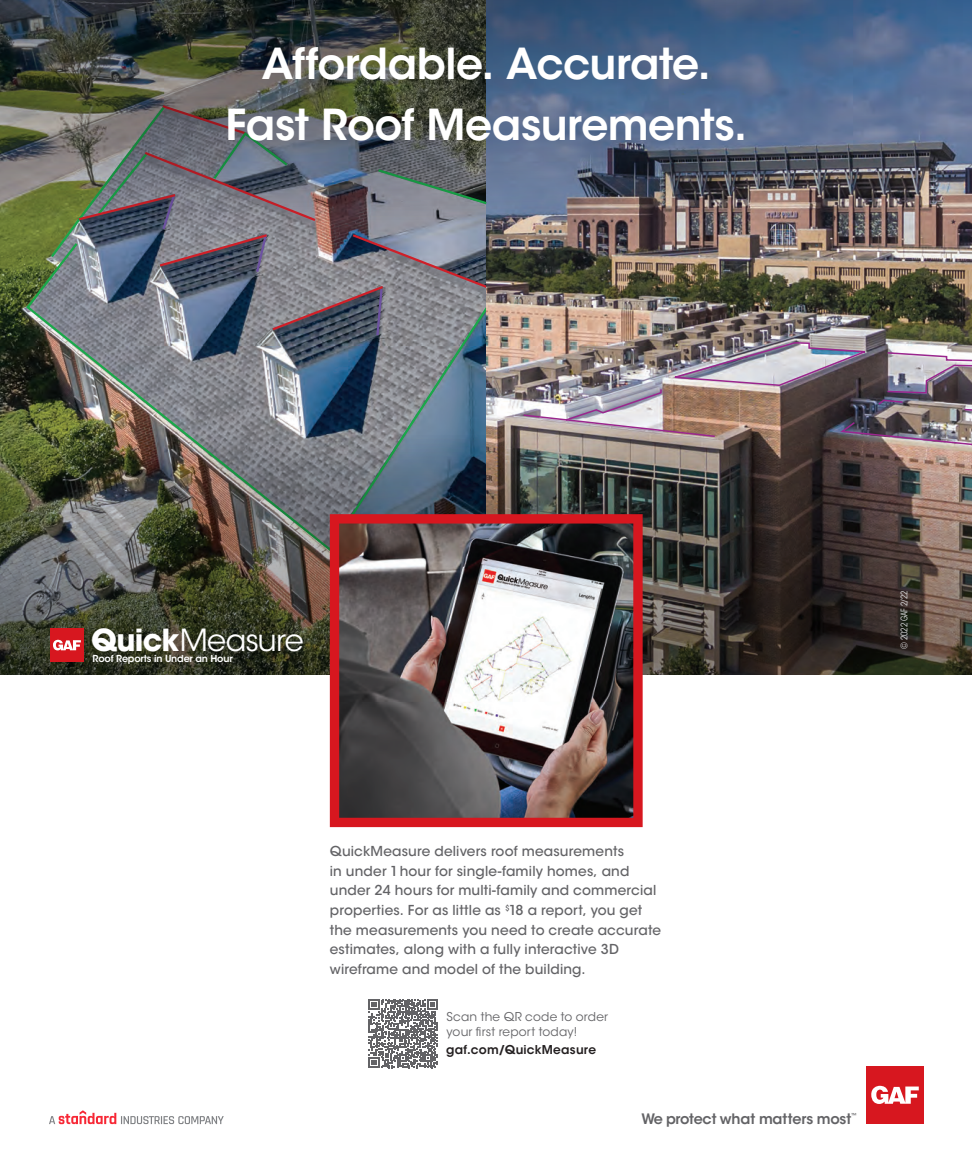
<style>
.page{position:relative;width:972px;height:1175px;background:#fff}
.page>*{position:absolute;margin:0;border:0;box-sizing:border-box;transform-origin:0 0}
.t1{font:600 42.45px/61.2px "ITC Avant Garde Std";letter-spacing:-.015em;color:#fff;text-align:center}
.t2{font:30.3px "ITC Avant Garde Std";letter-spacing:-.03em;color:#fff}
.t3{font:600 14.25px "ITC Avant Garde Std";letter-spacing:-.02em;color:#636366}
.t4{font:500 13.65px/19.6px "ITC Avant Garde Std";letter-spacing:.01em;color:#636366}
.t5{font:12.15px/15.1px "ITC Avant Garde Std";letter-spacing:.015em;color:#636366}
.t6{font:600 12.15px "ITC Avant Garde Std";letter-spacing:.02em;color:#231f20}
.t7{font:600 9.6px "ITC Avant Garde Std";letter-spacing:-.02em;color:#fff}
.t8{font:condensed 9.15px "ITC Avant Garde Std";letter-spacing:-.01em;color:#dcdddf;scale:.93 1}
.t9{font:500 5.4px "ITC Avant Garde Std";color:#636366}
.s1{font-weight:700}
.s2{font-size:14.4px}
</style>
<div class="page">
<img style="left:25px;top:241px;width:461px;height:192px">
<img style="left:486px;top:220px;width:486px;height:213px">
<img style="left:0;top:433px;width:972px;height:242px">
<img style="left:49px;top:220px;width:441px;height:117px">
<img style="left:522px;top:341px;width:450px;height:107px">
<img style="left:0;top:0;width:972px;height:220px">
<img style="left:330px;top:514px;width:313px;height:313px">
<div style="left:866px;top:1066px;width:58px;height:58px;background:#d7171f"></div>
<svg style="left:871px;top:1085px;width:48px;height:19px"></svg>
<svg style="left:49px;top:1110px;width:175px;height:14px"></svg>
<svg style="left:369px;top:999px;width:69px;height:69px"></svg>
<div style="left:50px;top:628px;width:34px;height:34px;background:#d7171f"></div>
<svg style="left:53px;top:639px;width:28px;height:11px"></svg>
<p class="t1" style="left:225px;top:33px;width:523px">Affordable. Accurate.<br>Fast Roof Measurements.</p>
<p class="t2" style="left:91px;top:621px;width:214px"><span class="s1">Quick</span>Measure</p>
<p class="t7" style="left:93px;top:652px;width:142px">Roof Reports in Under an Hour</p>
<p class="t8" style="left:899px;top:649px;width:64px;rotate:-90deg">© 2022 GAF 2/22</p>
<p class="t4" style="left:330px;top:841px;width:333px">QuickMeasure delivers roof measurements<br>in under 1 hour for single-family homes, and under 24 hours for multi-family and commercial properties. For as little as <sup>$</sup>18 a report, you get the measurements you need to create accurate estimates, along with a fully interactive 3D wireframe and model of the building.</p>
<p class="t5" style="left:446px;top:1009px;width:163px">Scan the QR code to order your first report today!</p>
<p class="t6" style="left:446px;top:1042px;width:151px">gaf.com/QuickMeasure</p>
<p class="t3" style="left:641px;top:1109px;width:211px">We protect what matters mos<span class="s2">t</span></p>
<p class="t9" style="left:852px;top:1112px;width:7px">™</p>
</div>
